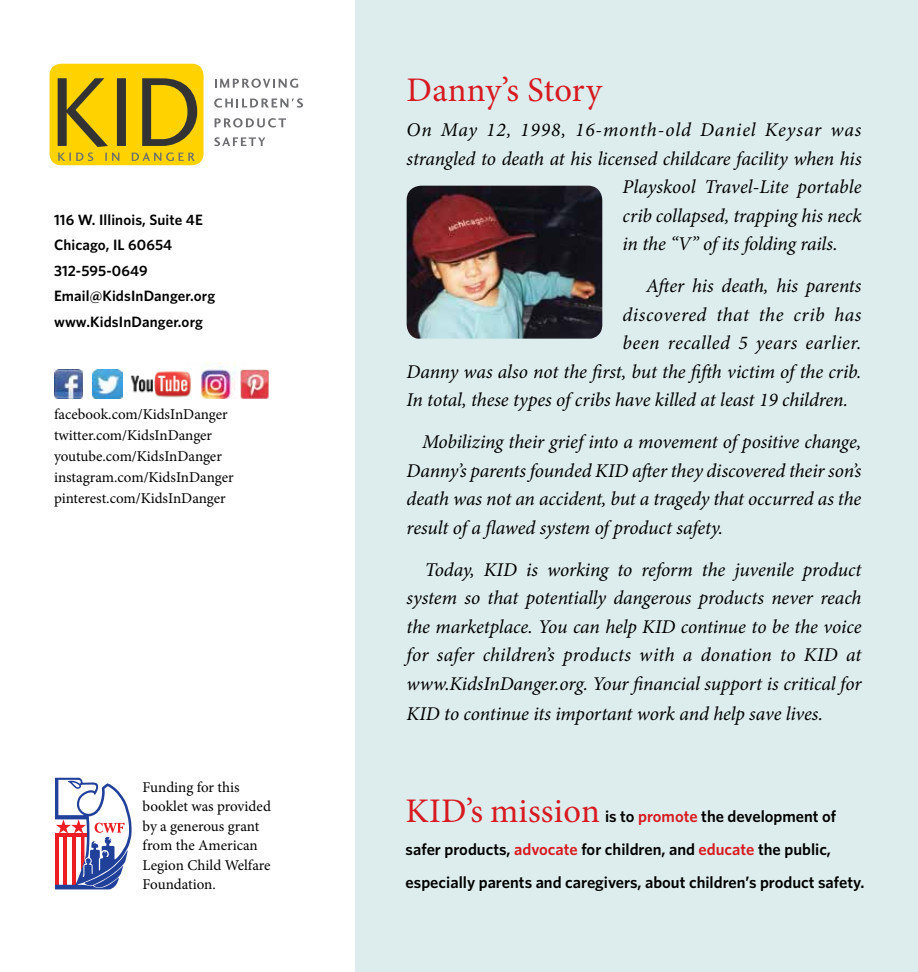
<style>
.page{position:relative;width:918px;height:972px;background:#fff}
.page>*{position:absolute;margin:0;border:0;box-sizing:border-box;transform-origin:0 0}
.t1{font:34.5px "Minion Pro";color:#d71920}
.t2{font:italic 19.5px/28.8px "Minion Pro";letter-spacing:-.005em;color:#000;text-align:justify}
.t3{font:italic 19.5px "Minion Pro";letter-spacing:.025em;color:#000}
.t4{font:italic 19.5px "Minion Pro";letter-spacing:.045em;color:#000}
.t5{font:600 16.5px/33px "Whitney";color:#000}
.t6{font:15px/19.5px "Minion Pro";letter-spacing:-.005em;color:#000}
.t7{font:600 15px/25.5px "Whitney";letter-spacing:.01em;color:#000}
.s1{font-family:"Minion Pro";font-weight:400;font-size:34.5px;color:#d71920}
.s2{color:#d71920}
</style>
<div class="page">
<img style="left:200px;top:363px;width:36px;height:35px">
<div style="left:355px;top:0;width:563px;height:972px;background:#ddeded"></div>
<div style="left:50px;top:64px;width:153px;height:101px;background:#ffd200;border-radius:11px"></div>
<svg style="left:58px;top:78px;width:139px;height:83px"></svg>
<svg style="left:215px;top:79px;width:83px;height:9px"></svg>
<svg style="left:214px;top:98px;width:89px;height:10px"></svg>
<svg style="left:214px;top:118px;width:72px;height:9px"></svg>
<svg style="left:214px;top:137px;width:51px;height:9px"></svg>
<img style="left:406px;top:186px;width:196px;height:153px">
<img style="left:54px;top:370px;width:28px;height:28px">
<img style="left:92px;top:370px;width:30px;height:29px">
<img style="left:130px;top:371px;width:61px;height:27px">
<img style="left:240px;top:369px;width:29px;height:30px">
<svg style="left:55px;top:778px;width:77px;height:111px"></svg>
<p class="t7" style="left:54px;top:206px;width:163px">116 W. Illinois, Suite 4E<br>Chicago, IL 60654<br>312-595-0649<br>Email@KidsInDanger.org www.KidsInDanger.org</p>
<p class="t6" style="left:54px;top:404px;width:181px;line-height:21px">facebook.com/KidsInDanger twitter.com/KidsInDanger youtube.com/KidsInDanger instagram.com/KidsInDanger pinterest.com/KidsInDanger</p>
<p class="t6" style="left:143px;top:777px;width:130px">Funding for this booklet was provided by a generous grant from the American<br>Legion Child Welfare<br>Foundation.</p>
<h1 class="t1" style="left:406px;top:67px;width:197px">Danny’s Story</h1>
<p class="t4" style="left:406px;top:117px;width:456px">On May 12, 1998, 16-month-old Daniel Keysar was</p>
<p class="t2" style="left:406px;top:144px;width:456px">strangled to death at his licensed childcare facility when his</p>
<p class="t2" style="left:622px;top:172px;width:240px">Playskool Travel-Lite portable</p>
<p class="t2" style="left:622px;top:201px;width:240px">crib collapsed, trapping his neck</p>
<p class="t2" style="left:622px;top:230px;width:217px">in the “V” of its folding rails.</p>
<p class="t2" style="left:646px;top:272px;width:217px">After his death, his parents</p>
<p class="t3" style="left:622px;top:301px;width:240px">discovered that the crib has</p>
<p class="t3" style="left:622px;top:330px;width:240px">been recalled 5 years earlier.</p>
<p class="t2" style="left:406px;top:357px;width:456px">Danny was also not the first, but the fifth victim of the crib.</p>
<p class="t2" style="left:406px;top:386px;width:443px">In total, these types of cribs have killed at least 19 children.</p>
<p class="t2" style="left:406px;top:428px;width:456px;text-indent:15px">Mobilizing their grief into a movement of positive change, Danny’s parents founded KID after they discovered their son’s death was not an accident, but a tragedy that occurred as the result of a flawed system of product safety.</p>
<p class="t2" style="left:406px;top:555px;width:456px;text-indent:18px">Today, KID is working to reform the juvenile product system so that potentially dangerous products never reach the marketplace. You can help KID continue to be the voice for safer children’s products with a donation to KID at www.KidsInDanger.org. Your financial support is critical for KID to continue its important work and help save lives.</p>
<p class="t5" style="left:405px;top:800px;width:460px"><span class="s1">KID’s mission</span> is to <span class="s2">promote</span> the development of safer products, <span class="s2">advocate</span> for children, and <span class="s2">educate</span> the public, especially parents and caregivers, about children’s product safety.</p>
</div>
